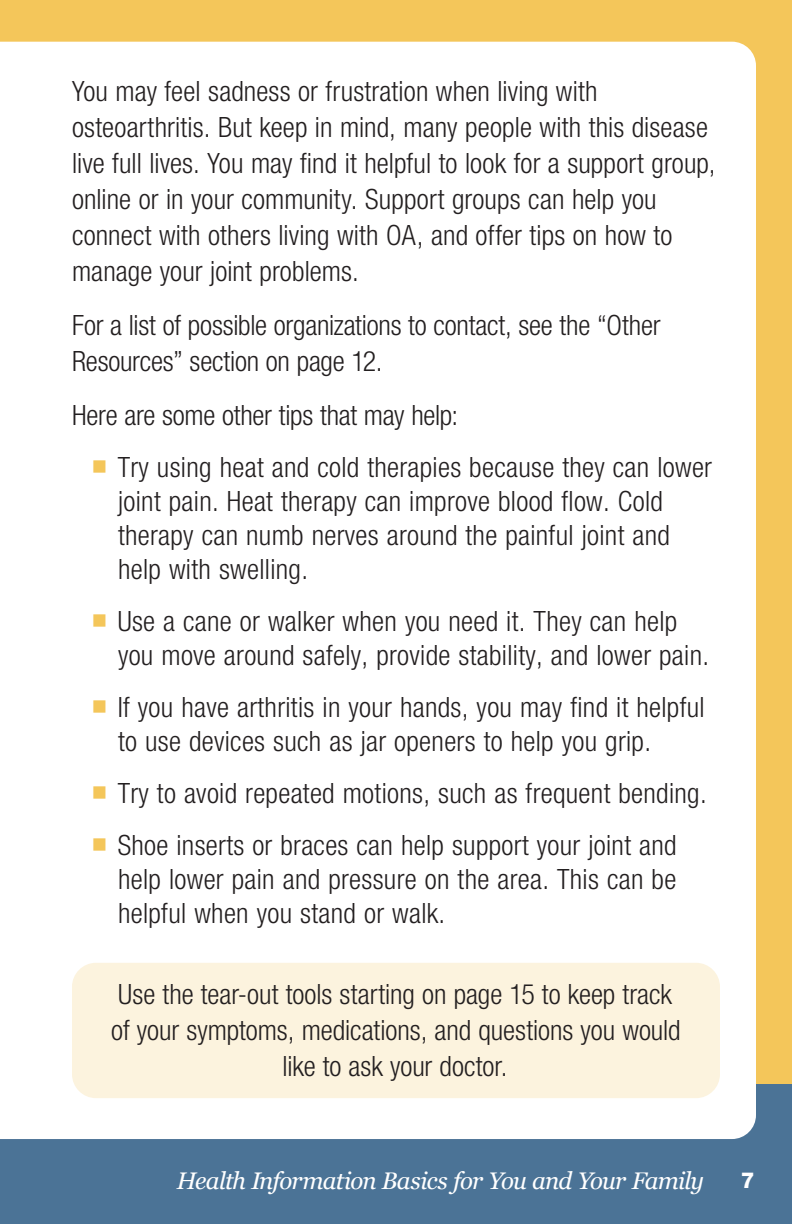
<style>
.page{position:relative;width:792px;height:1224px;background:#fff}
.page>*{position:absolute;margin:0;border:0;box-sizing:border-box;transform-origin:0 0}
.t1{font:300 condensed 28px/36px "Helvetica Neue LT Std";letter-spacing:.01em;color:#231f20}
.t2{font:300 condensed 28px "Helvetica Neue LT Std";letter-spacing:-.01em;color:#231f20}
.t3{font:italic 24px "Georgia";letter-spacing:-.035em;color:#fff}
.t4{font:800 22px "Helvetica Neue LT Std";color:#fff}
.s1{font-family:"Arial Unicode MS";font-weight:400;font-stretch:normal;color:#f4c65a}
</style>
<div class="page">
<div style="left:0;top:1066px;width:792px;height:158px;background:#4b7396"></div>
<div style="left:0;top:0;width:792px;height:1084px;background:#f4c65a"></div>
<div style="left:1px;top:42px;width:755px;height:1097px;background:#fff"></div>
<svg style="left:0;top:42px;width:1px;height:1097px"></svg>
<div style="left:72px;top:963px;width:648px;height:135px;background:#fcf3de;border-radius:24px"></div>
<p class="t1" style="left:72px;top:73px;width:645px">You may feel sadness or frustration when living with osteoarthritis. But keep in mind, many people with this disease live full lives. You may find it helpful to look for a support group, online or in your community. Support groups can help you connect with others living with OA, and offer tips on how to manage your joint problems.</p>
<p class="t1" style="left:72px;top:307px;width:590px">For a list of possible organizations to contact, see the “Other<br>Resources” section on page 12.</p>
<p class="t2" style="left:72px;top:399px;width:388px">Here are some other tips that may help:</p>
<p class="t1" style="left:118px;top:450px;width:596px;line-height:34px;text-indent:-27px"><span class="s1">■</span> Try using heat and cold therapies because they can lower joint pain. Heat therapy can improve blood flow. Cold therapy can numb nerves around the painful joint and help with swelling.</p>
<p class="t1" style="left:118px;top:604px;width:593px;line-height:34px;text-indent:-27px"><span class="s1">■</span> Use a cane or walker when you need it. They can help you move around safely, provide stability, and lower pain.</p>
<p class="t1" style="left:118px;top:690px;width:588px;line-height:34px;text-indent:-27px"><span class="s1">■</span> If you have arthritis in your hands, you may find it helpful to use devices such as jar openers to help you grip.</p>
<p class="t1" style="left:91px;top:775px;width:617px"><span class="s1">■</span> Try to avoid repeated motions, such as frequent bending.</p>
<p class="t1" style="left:118px;top:828px;width:560px;line-height:34px;text-align:justify;text-indent:-27px"><span class="s1">■</span> Shoe inserts or braces can help support your joint and help lower pain and pressure on the area. This can be helpful when you stand or walk.</p>
<p class="t1" style="left:111px;top:976px;width:571px;text-align:center">Use the tear-out tools starting on page 15 to keep track of your symptoms, medications, and questions you would like to ask your doctor.</p>
<p class="t3" style="left:177px;top:1163px;width:529px">Health Information Basics for You and Your Family</p>
<p class="t4" style="left:741px;top:1167px;width:15px">7</p>
</div>
